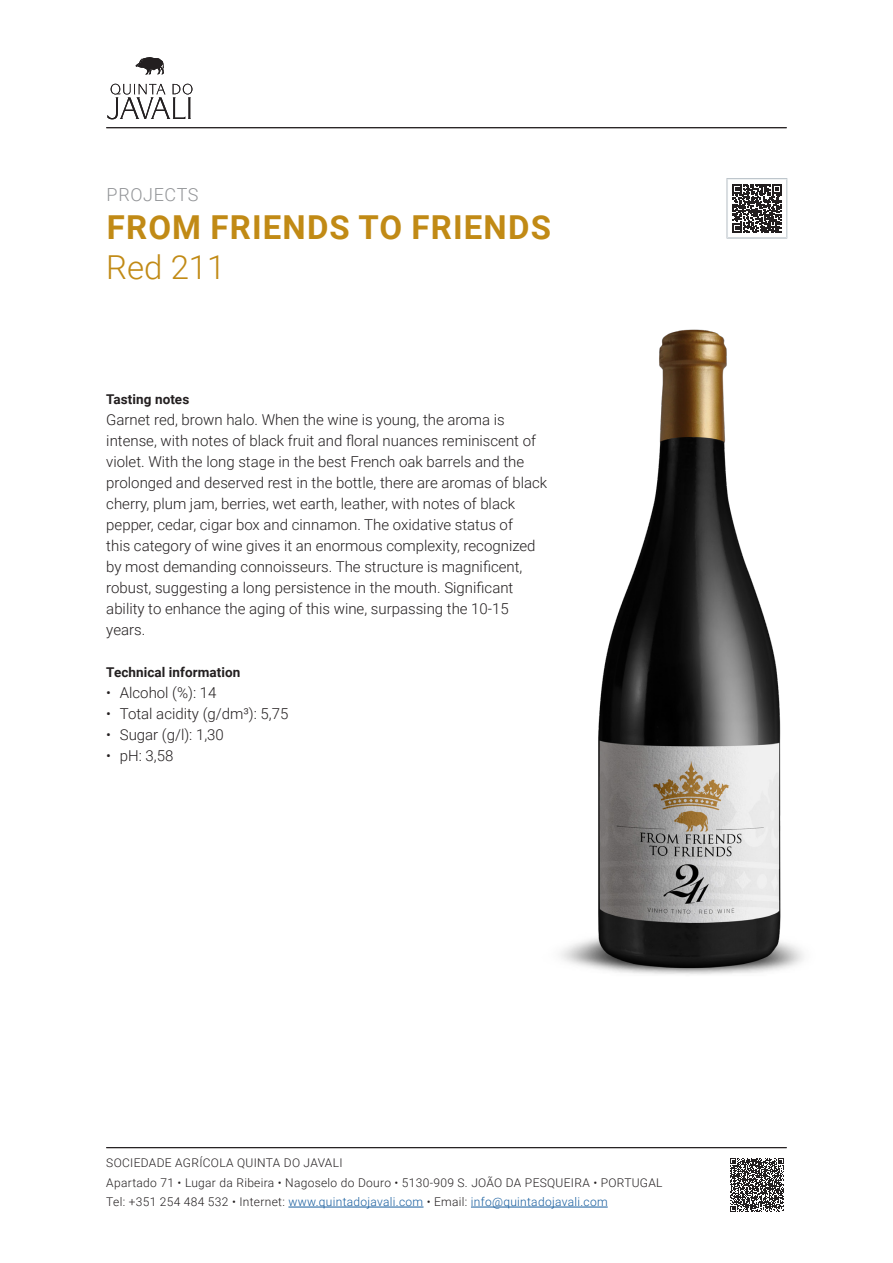
<style>
.page{position:relative;width:893px;height:1263px;background:#fff}
.page>*{position:absolute;margin:0;border:0;box-sizing:border-box;transform-origin:0 0}
.Marca_TOC{font:700 33px "Roboto";letter-spacing:.035em;color:#c18a15}
.Nome_TOC{font:300 33px "Roboto";color:#c18a15}
.Categoria_TOC{font:300 18px "Roboto";letter-spacing:.035em;color:#939598}
.texto{font:300 15px/21px "Roboto";color:#231f20}
.t2{font:700 13.5px "Roboto";letter-spacing:.005em;color:#231f20}
.t1{font:300 12px/19.5px "Roboto";letter-spacing:.025em;color:#231f20}
.s1{color:#175d9e}
</style>
<div class="page">
<svg style="left:730px;top:1158px;width:54px;height:53px"></svg>
<svg style="left:733px;top:184px;width:48px;height:49px"></svg>
<div style="left:727px;top:179px;width:60px;height:59px;border:1px solid #dadfe3"></div>
<img style="left:560px;top:329px;width:244px;height:646px">
<hr style="left:288px;top:1207px;width:136px;height:1px;background:#175d9e">
<hr style="left:471px;top:1207px;width:137px;height:1px;background:#175d9e">
<svg style="left:107px;top:84px;width:85px;height:35px"></svg>
<svg style="left:135px;top:57px;width:29px;height:17px"></svg>
<hr style="left:106px;top:127px;width:681px;height:1px;background:#231f20">
<hr style="left:106px;top:1147px;width:681px;height:1px;background:#231f20">
<p class="Categoria_TOC" style="left:107px;top:182px;width:93px">PROJECTS</p>
<p class="Marca_TOC" style="left:107px;top:204px;width:446px">FROM FRIENDS TO FRIENDS</p>
<p class="Nome_TOC" style="left:106px;top:244px;width:121px">Red 211</p>
<p class="t2" style="left:106px;top:389px;width:84px">Tasting notes</p>
<p class="texto" style="left:106px;top:408px;width:442px">Garnet red, brown halo. When the wine is young, the aroma is intense, with notes of black fruit and floral nuances reminiscent of violet. With the long stage in the best French oak barrels and the prolonged and deserved rest in the bottle, there are aromas of black cherry, plum jam, berries, wet earth, leather, with notes of black pepper, cedar, cigar box and cinnamon. The oxidative status of<br>this category of wine gives it an enormous complexity, recognized by most demanding connoisseurs. The structure is magnificent, robust, suggesting a long persistence in the mouth. Significant ability to enhance the aging of this wine, surpassing the 10-15 years.</p>
<p class="t2" style="left:106px;top:662px;width:136px">Technical information</p>
<p class="texto" style="left:106px;top:681px;width:112px">• Alcohol (%): 14</p>
<p class="texto" style="left:106px;top:702px;width:183px">• Total acidity (g/dm³): 5,75</p>
<p class="texto" style="left:106px;top:723px;width:119px">• Sugar (g/l): 1,30</p>
<p class="texto" style="left:106px;top:744px;width:69px">• pH: 3,58</p>
<p class="t1" style="left:106px;top:1153px;width:558px">SOCIEDADE AGRÍCOLA QUINTA DO JAVALI<br>Apartado 71 • Lugar da Ribeira • Nagoselo do Douro • 5130-909 S. JOÃO DA PESQUEIRA • PORTUGAL<br>Tel: +351 254 484 532 • Internet: <span class="s1">www.quintadojavali.com</span> • Email: <span class="s1">info@quintadojavali.com</span></p>
</div>
